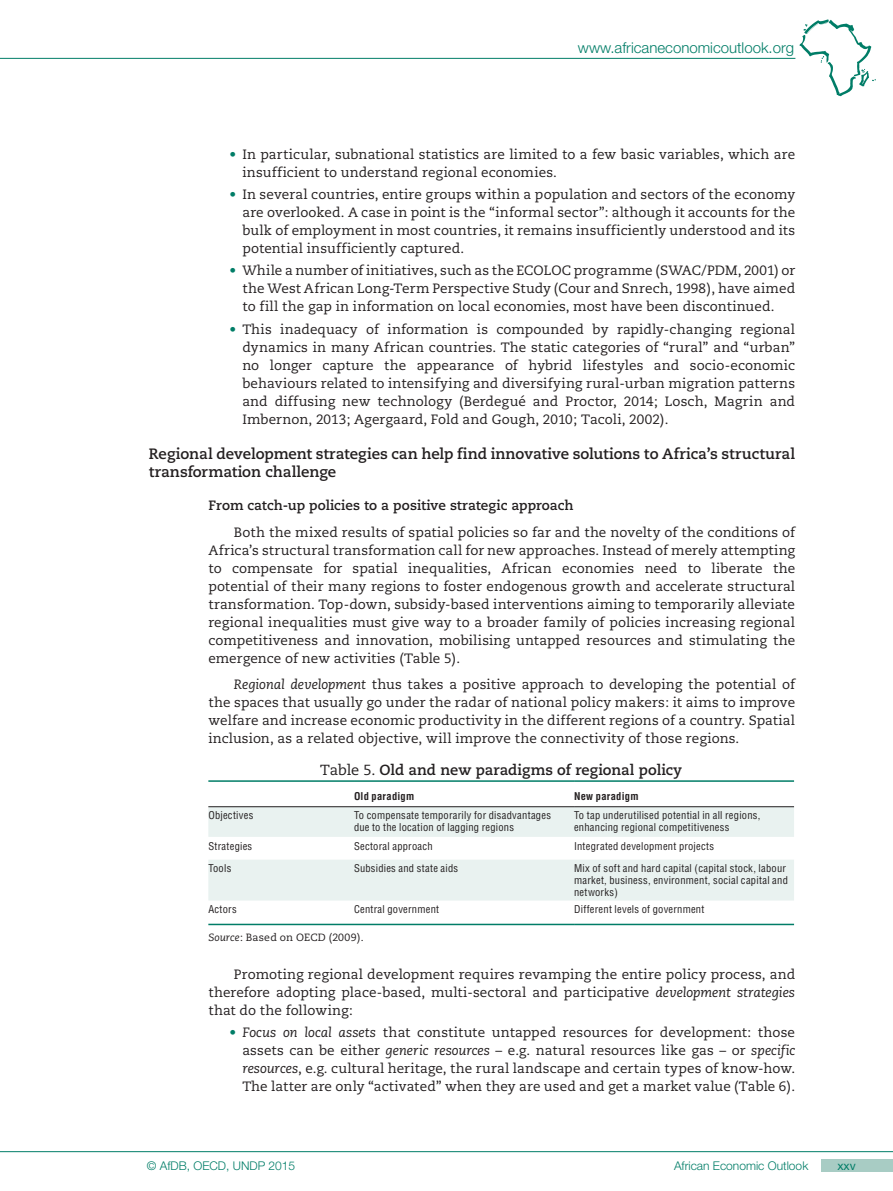
<style>
.page{position:relative;width:893px;height:1191px;background:#fff}
.page>*{position:absolute;margin:0;border:0;box-sizing:border-box;transform-origin:0 0}
.t1{font:700 15px/18px "Caecilia";color:#231f20}
.t2{font:300 15px "Helvetica Neue";color:#007d67}
.t3{font:700 14.7px "Caecilia";color:#231f20}
.t4{font:13.5px/18px "Caecilia";letter-spacing:.005em;color:#231f20;text-align:justify}
.t5{font:700 13.5px "Caecilia";letter-spacing:.005em;color:#231f20}
.t6{font:300 12px "Helvetica Neue";color:#007d67}
.t7{font:12px "Helvetica Neue";color:#007d67}
.t8{font:condensed 10.5px/12px "Helvetica";letter-spacing:.025em;color:#231f20}
.t9{font:10.5px "Caecilia";letter-spacing:.02em;color:#231f20}
.t10{font:700 condensed 10.5px "Helvetica";letter-spacing:.02em;color:#231f20}
.s1{color:#007d67}
.s2{font-style:italic}
.s3{font-weight:400}
.s4{font-style:italic;color:#007d67}
</style>
<div class="page">
<svg style="left:799px;top:19px;width:77px;height:77px"></svg>
<hr style="left:0;top:58px;width:795px;height:1px;background:#007d67">
<div style="left:821px;top:1159px;width:72px;height:12px;background:#a8ccc4"></div>
<hr style="left:0;top:1151px;width:893px;height:1px;background:#007d67">
<svg style="left:208px;top:807px;width:586px;height:93px;fill:#e9f2f0"></svg>
<hr style="left:208px;top:923px;width:146px;height:2px;background:#007d67">
<hr style="left:354px;top:923px;width:220px;height:2px;background:#007d67">
<hr style="left:574px;top:923px;width:220px;height:2px;background:#007d67">
<hr style="left:208px;top:780px;width:146px;height:2px;background:#007d67">
<hr style="left:354px;top:780px;width:220px;height:2px;background:#007d67">
<hr style="left:574px;top:780px;width:220px;height:2px;background:#007d67">
<hr style="left:208px;top:806px;width:146px;height:1px;background:#231f20">
<hr style="left:354px;top:806px;width:220px;height:1px;background:#231f20">
<hr style="left:574px;top:806px;width:220px;height:1px;background:#231f20">
<p class="t2" style="left:578px;top:38px;width:218px">www.africaneconomicoutlook.org</p>
<p class="t4" style="left:242px;top:145px;width:554px;text-indent:-13px"><span class="s1">•</span> In particular, subnational statistics are limited to a few basic variables, which are insufficient to understand regional economies.</p>
<p class="t4" style="left:242px;top:185px;width:554px;text-indent:-13px"><span class="s1">•</span> In several countries, entire groups within a population and sectors of the economy are overlooked. A case in point is the “informal sector”: although it accounts for the bulk of employment in most countries, it remains insufficiently understood and its potential insufficiently captured.</p>
<p class="t4" style="left:242px;top:262px;width:554px;text-indent:-13px"><span class="s1">•</span> While a number of initiatives, such as the ECOLOC programme (SWAC/PDM, 2001) or the West African Long-Term Perspective Study (Cour and Snrech, 1998), have aimed to fill the gap in information on local economies, most have been discontinued.</p>
<p class="t4" style="left:242px;top:320px;width:554px;text-indent:-13px"><span class="s1">•</span> This inadequacy of information is compounded by rapidly-changing regional dynamics in many African countries. The static categories of “rural” and “urban” no longer capture the appearance of hybrid lifestyles and socio-economic behaviours related to intensifying and diversifying rural-urban migration patterns and diffusing new technology (Berdegué and Proctor, 2014; Losch, Magrin and Imbernon, 2013; Agergaard, Fold and Gough, 2010; Tacoli, 2002).</p>
<p class="t1" style="left:149px;top:444px;width:648px">Regional development strategies can help find innovative solutions to Africa’s structural transformation challenge</p>
<p class="t5" style="left:208px;top:497px;width:367px">From catch-up policies to a positive strategic approach</p>
<p class="t4" style="left:208px;top:523px;width:588px;text-indent:26px">Both the mixed results of spatial policies so far and the novelty of the conditions of Africa’s structural transformation call for new approaches. Instead of merely attempting to compensate for spatial inequalities, African economies need to liberate the potential of their many regions to foster endogenous growth and accelerate structural transformation. Top-down, subsidy-based interventions aiming to temporarily alleviate regional inequalities must give way to a broader family of policies increasing regional competitiveness and innovation, mobilising untapped resources and stimulating the emergence of new activities (Table 5).</p>
<p class="t4" style="left:208px;top:675px;width:588px;text-indent:26px"><span class="s2">Regional development</span> thus takes a positive approach to developing the potential of the spaces that usually go under the radar of national policy makers: it aims to improve welfare and increase economic productivity in the different regions of a country. Spatial inclusion, as a related objective, will improve the connectivity of those regions.</p>
<p class="t3" style="left:320px;top:761px;width:364px"><span class="s3">Table 5.</span> Old and new paradigms of regional policy</p>
<p class="t10" style="left:354px;top:789px;width:62px">Old paradigm</p>
<p class="t10" style="left:574px;top:789px;width:66px">New paradigm</p>
<p class="t8" style="left:208px;top:809px;width:47px">Objectives</p>
<p class="t8" style="left:354px;top:809px;width:199px">To compensate temporarily for disadvantages due to the location of lagging regions</p>
<p class="t8" style="left:574px;top:809px;width:188px">To tap underutilised potential in all regions, enhancing regional competitiveness</p>
<p class="t8" style="left:208px;top:839px;width:45px">Strategies</p>
<p class="t8" style="left:354px;top:839px;width:80px">Sectoral approach</p>
<p class="t8" style="left:574px;top:839px;width:142px">Integrated development projects</p>
<p class="t8" style="left:208px;top:862px;width:25px">Tools</p>
<p class="t8" style="left:354px;top:862px;width:106px">Subsidies and state aids</p>
<p class="t8" style="left:574px;top:862px;width:215px">Mix of soft and hard capital (capital stock, labour market, business, environment, social capital and networks)</p>
<p class="t8" style="left:208px;top:903px;width:30px">Actors</p>
<p class="t8" style="left:354px;top:903px;width:87px">Central government</p>
<p class="t8" style="left:574px;top:903px;width:132px">Different levels of government</p>
<p class="t9" style="left:208px;top:931px;width:157px"><span class="s2">Source</span>: Based on OECD (2009).</p>
<p class="t4" style="left:208px;top:965px;width:588px;text-indent:26px">Promoting regional development requires revamping the entire policy process, and therefore adopting place-based, multi-sectoral and participative <span class="s2">development strategies </span>that do the following:</p>
<p class="t4" style="left:242px;top:1023px;width:554px;text-indent:-13px"><span class="s4">•</span> <span class="s2">Focus on local assets</span> that constitute untapped resources for development: those assets can be either <span class="s2">generic resources</span> – e.g. natural resources like gas – or <span class="s2">specific resources</span>, e.g. cultural heritage, the rural landscape and certain types of know-how.<br>The latter are only “activated” when they are used and get a market value (Table 6).</p>
<p class="t6" style="left:147px;top:1158px;width:150px">© AfDB, OECD, UNDP 2015</p>
<p class="t6" style="left:674px;top:1158px;width:136px">African Economic Outlook</p>
<p class="t7" style="left:837px;top:1158px;width:20px">xxv</p>
</div>
